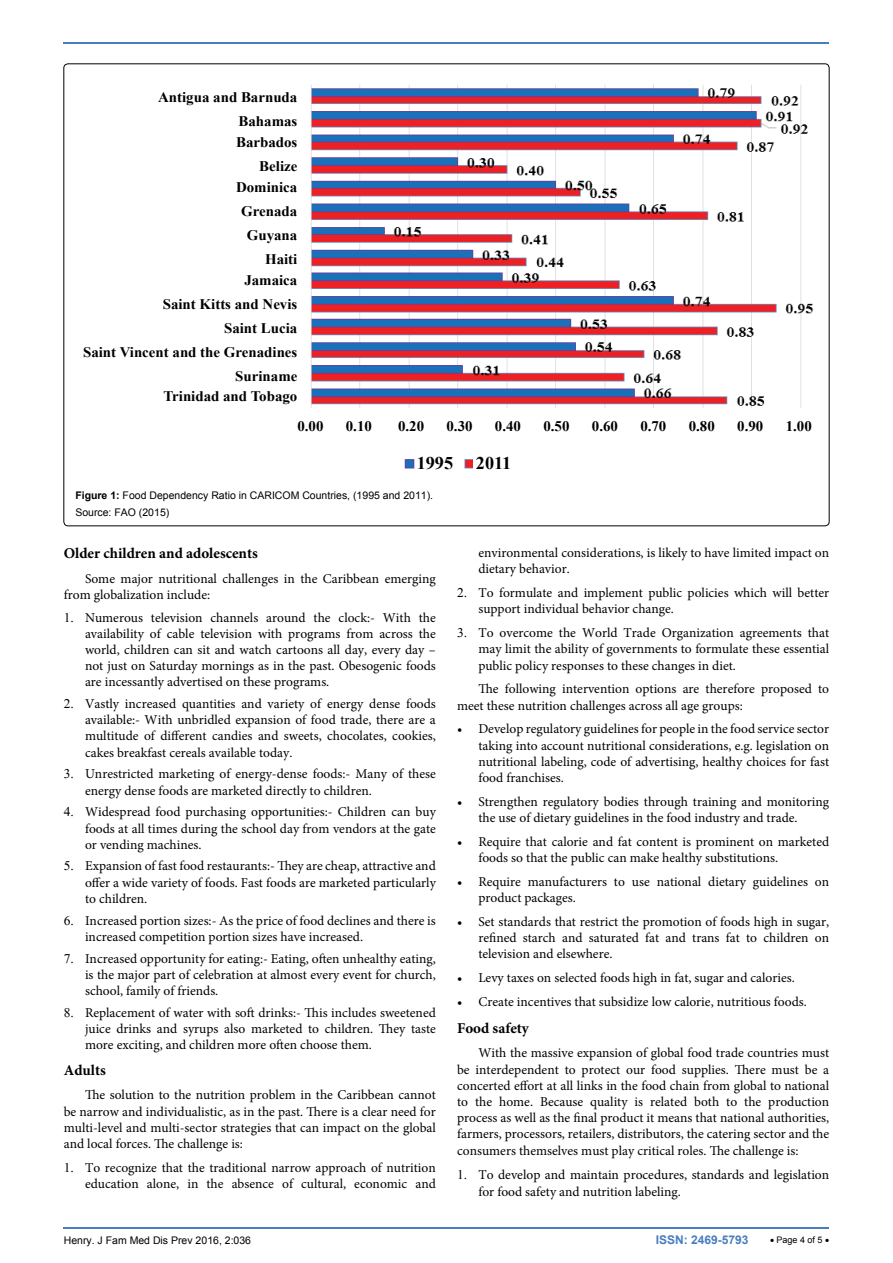
<style>
.page{position:relative;width:893px;height:1263px;background:#fff}
.page>*{position:absolute;margin:0;border:0;box-sizing:border-box;transform-origin:0 0}
.t1{font:700 17.85px "Times New Roman";color:#000}
.t2{font:700 15px "Minion Pro";color:#000}
.t3{font:700 14.55px/24px "Times New Roman";color:#000;text-align:right}
.t4{font:13.5px/16.2px "Minion Pro";color:#000}
.t5{font:700 12px "Arial";color:#487ec0}
.t6{font:10.5px/16.8px "Arial";color:#000}
.t7{font:9px "Arial";color:#000}
.s1{font-weight:700}
</style>
<div class="page">
<hr style="left:64px;top:1227px;width:765px;height:2px;background:#487ec0">
<hr style="left:64px;top:42px;width:765px;height:2px;background:#487ec0">
<img style="left:311px;top:84px;width:503px;height:385px">
<div style="left:415px;top:449px;width:47px;height:26px;background:#fff"></div>
<div style="left:473px;top:452px;width:44px;height:20px;background:#fff"></div>
<div style="left:280px;top:411px;width:538px;height:29px;background:#fff"></div>
<p class="t3" style="left:158px;top:85px;width:141px">Antigua and Barnuda<br>Bahamas</p>
<p class="t3" style="left:236px;top:130px;width:63px">Barbados<br>Belize</p>
<p class="t3" style="left:236px;top:174px;width:63px">Dominica<br>Grenada<br>Guyana<br>Haiti</p>
<p class="t3" style="left:83px;top:267px;width:216px">Jamaica<br>Saint Kitts and Nevis<br>Saint Lucia<br>Saint Vincent and the Grenadines<br>Suriname</p>
<p class="t3" style="left:297px;top:381px;width:28px;line-height:29.4px;text-align:left;text-indent:-134px">Trinidad and Tobago<br>0.00</p>
<p class="t3" style="left:346px;top:413px;width:28px">0.10</p>
<p class="t3" style="left:398px;top:413px;width:28px">0.20</p>
<p class="t3" style="left:446px;top:413px;width:28px">0.30</p>
<p class="t3" style="left:495px;top:413px;width:28px">0.40</p>
<p class="t3" style="left:543px;top:413px;width:28px">0.50</p>
<p class="t3" style="left:592px;top:413px;width:28px">0.60</p>
<p class="t3" style="left:640px;top:413px;width:28px">0.70</p>
<p class="t3" style="left:689px;top:413px;width:28px">0.80</p>
<p class="t3" style="left:737px;top:413px;width:28px">0.90</p>
<p class="t3" style="left:786px;top:413px;width:28px">1.00</p>
<h1 class="t1" style="left:417px;top:450px;width:38px">1995</h1>
<h1 class="t1" style="left:476px;top:450px;width:37px">2011</h1>
<p class="t6" style="left:75px;top:487px;width:359px"><span class="s1">Figure 1:</span> Food Dependency Ratio in CARICOM Countries, (1995 and 2011).<br>Source: FAO (2015)</p>
<p class="t2" style="left:64px;top:543px;width:196px">Older children and adolescents</p>
<p class="t4" style="left:64px;top:570px;width:374px;text-indent:21px">Some major nutritional challenges in the Caribbean emerging from globalization include:</p>
<p class="t4" style="left:85px;top:609px;width:352px;text-align:justify">Numerous television channels around the clock:- With the availability of cable television with programs from across the world, children can sit and watch cartoons all day, every day – not just on Saturday mornings as in the past. Obesogenic foods are incessantly advertised on these programs.</p>
<p class="t4" style="left:85px;top:696px;width:352px;text-align:justify">Vastly increased quantities and variety of energy dense foods available:- With unbridled expansion of food trade, there are a multitude of different candies and sweets, chocolates, cookies, cakes breakfast cereals available today.</p>
<p class="t4" style="left:85px;top:766px;width:352px;text-indent:-21px">✓ Unrestricted marketing of energy-dense foods:- Many of these energy dense foods are marketed directly to children.</p>
<p class="t4" style="left:85px;top:804px;width:352px;text-align:justify;text-indent:-21px">✔ Widespread food purchasing opportunities:- Children can buy foods at all times during the school day from vendors at the gate or vending machines.</p>
<p class="t4" style="left:85px;top:858px;width:352px;text-align:justify">Expansion of fast food restaurants:- They are cheap, attractive and offer a wide variety of foods. Fast foods are marketed particularly to children.</p>
<p class="t4" style="left:85px;top:912px;width:352px">Increased portion sizes:- As the price of food declines and there is increased competition portion sizes have increased.</p>
<p class="t4" style="left:85px;top:950px;width:352px;text-align:justify">Increased opportunity for eating:- Eating, often unhealthy eating, is the major part of celebration at almost every event for church, school, family of friends.</p>
<p class="t4" style="left:85px;top:1004px;width:352px;text-align:justify">Replacement of water with soft drinks:- This includes sweetened juice drinks and syrups also marketed to children. They taste more exciting, and children more often choose them.</p>
<p class="t2" style="left:64px;top:1059px;width:44px">Adults</p>
<p class="t4" style="left:64px;top:1087px;width:374px;text-align:justify;text-indent:21px">The solution to the nutrition problem in the Caribbean cannot be narrow and individualistic, as in the past. There is a clear need for multi-level and multi-sector strategies that can impact on the global and local forces. The challenge is:</p>
<p class="t4" style="left:85px;top:1159px;width:352px">To recognize that the traditional narrow approach of nutrition education alone, in the absence of cultural, economic and</p>
<p class="t4" style="left:478px;top:545px;width:352px">environmental considerations, is likely to have limited impact on dietary behavior.</p>
<p class="t4" style="left:478px;top:585px;width:352px">To formulate and implement public policies which will better support individual behavior change.</p>
<p class="t4" style="left:478px;top:625px;width:352px;text-align:justify;text-indent:-21px">✓ To overcome the World Trade Organization agreements that may limit the ability of governments to formulate these essential public policy responses to these changes in diet.</p>
<p class="t4" style="left:457px;top:681px;width:374px;text-indent:21px">The following intervention options are therefore proposed to meet these nutrition challenges across all age groups:</p>
<p class="t4" style="left:478px;top:721px;width:352px;text-align:justify;text-indent:-21px">• Develop regulatory guidelines for people in the food service sector taking into account nutritional considerations, e.g. legislation on nutritional labeling, code of advertising, healthy choices for fast food franchises.</p>
<p class="t4" style="left:478px;top:793px;width:352px;text-indent:-21px">• Strengthen regulatory bodies through training and monitoring the use of dietary guidelines in the food industry and trade.</p>
<p class="t4" style="left:478px;top:833px;width:352px;text-indent:-21px">• Require that calorie and fat content is prominent on marketed foods so that the public can make healthy substitutions.</p>
<p class="t4" style="left:478px;top:874px;width:352px;text-indent:-21px">• Require manufacturers to use national dietary guidelines on product packages.</p>
<p class="t4" style="left:478px;top:914px;width:352px;text-align:justify;text-indent:-21px">• Set standards that restrict the promotion of foods high in sugar, refined starch and saturated fat and trans fat to children on television and elsewhere.</p>
<p class="t4" style="left:457px;top:970px;width:339px">• Levy taxes on selected foods high in fat, sugar and calories.</p>
<p class="t4" style="left:457px;top:994px;width:351px">• Create incentives that subsidize low calorie, nutritious foods.</p>
<p class="t2" style="left:457px;top:1017px;width:73px">Food safety</p>
<p class="t4" style="left:457px;top:1045px;width:374px;text-align:justify;text-indent:21px">With the massive expansion of global food trade countries must be interdependent to protect our food supplies. There must be a concerted effort at all links in the food chain from global to national to the home. Because quality is related both to the production process as well as the final product it means that national authorities, farmers, processors, retailers, distributors, the catering sector and the consumers themselves must play critical roles. The challenge is:</p>
<p class="t4" style="left:478px;top:1167px;width:352px">To develop and maintain procedures, standards and legislation for food safety and nutrition labeling.</p>
<p class="t6" style="left:64px;top:1232px;width:189px">Henry. J Fam Med Dis Prev 2016, 2:036</p>
<p class="t5" style="left:656px;top:1232px;width:94px">ISSN: 2469-5793</p>
<p class="t7" style="left:770px;top:1234px;width:61px">• Page 4 of 5 •</p>
</div>
